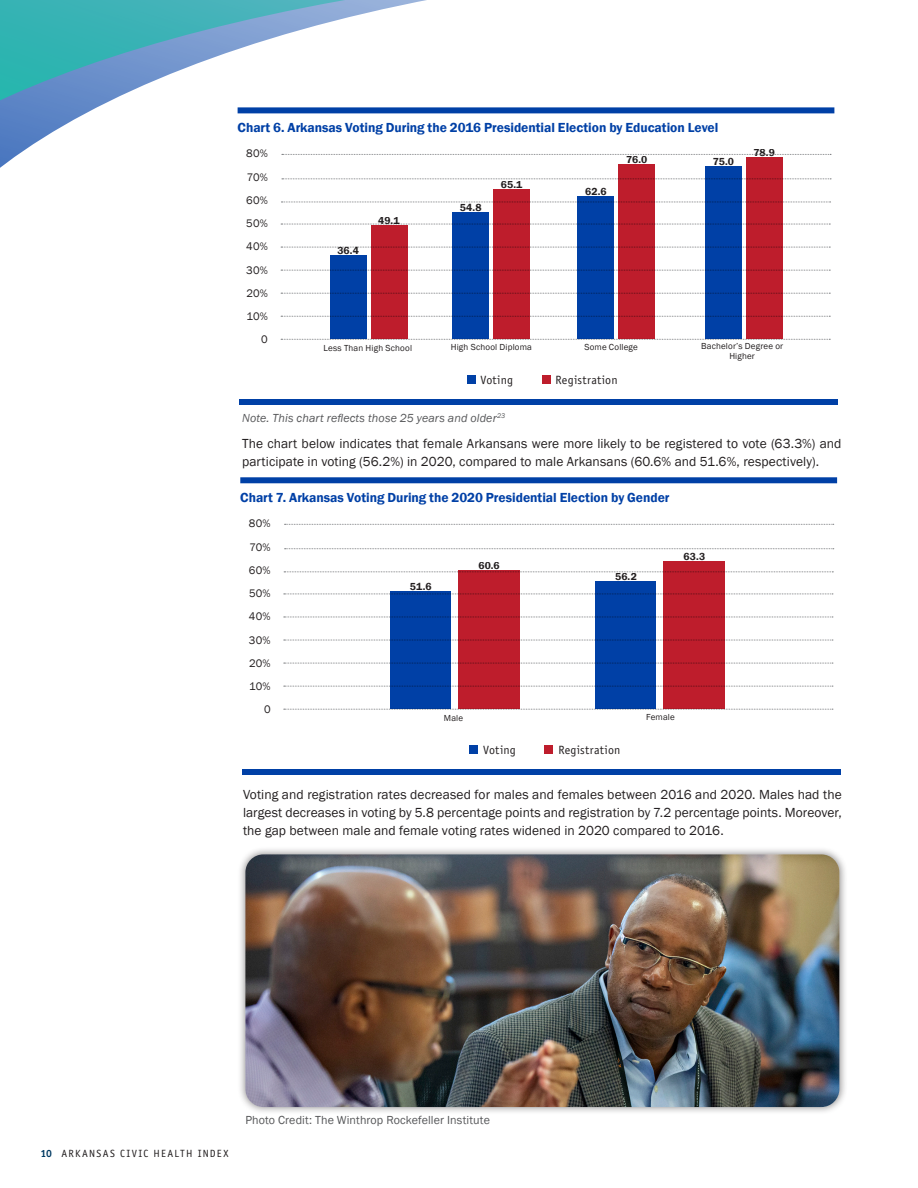
<style>
.page{position:relative;width:918px;height:1188px;background:#fff}
.page>*{position:absolute;margin:0;border:0;box-sizing:border-box;transform-origin:0 0}
.Body{font:13.5px/18px "Franklin Gothic";letter-spacing:.005em;color:#231f20}
.CHART_1_Title{font:600 13.5px "Franklin Gothic";letter-spacing:-.005em;color:#0040a6}
.Body-2{font:italic 12px "Franklin Gothic";letter-spacing:.01em;color:#57585a}
.Body-3{font:12px "Franklin Gothic";letter-spacing:.01em;color:#57585a}
.CHART_Body_2{font:12px "Officina Sans Std";letter-spacing:.015em;color:#231f20}
.CHART_Key_Demos{font:11.25px "Franklin Gothic";letter-spacing:.01em;color:#231f20}
.t1{font:600 10.5px "Franklin Gothic";letter-spacing:.01em;color:#231f20}
.t2{font:10.5px "Officina Sans Std";letter-spacing:.12em;color:#231f20}
.CHART_Key_Demos-2{font:9px/10.5px "Franklin Gothic";letter-spacing:.02em;color:#231f20;text-align:center}
.s1{font-weight:700;color:#003a62}
</style>
<div class="page">
<svg style="left:0;top:0;width:835px;height:180px"></svg>
<div style="left:237px;top:846px;width:611px;height:269px;background:#231f20;opacity:.55"></div>
<img style="left:245px;top:854px;width:594px;height:253px">
<svg style="left:281px;top:224px;width:549px;height:1px"></svg>
<svg style="left:281px;top:247px;width:549px;height:1px"></svg>
<svg style="left:281px;top:270px;width:549px;height:1px"></svg>
<svg style="left:281px;top:316px;width:549px;height:1px"></svg>
<svg style="left:281px;top:293px;width:549px;height:1px"></svg>
<svg style="left:281px;top:339px;width:549px;height:1px"></svg>
<div style="left:240px;top:399px;width:598px;height:6px;background:#0040a6"></div>
<svg style="left:281px;top:202px;width:550px;height:1px"></svg>
<svg style="left:282px;top:178px;width:549px;height:1px"></svg>
<div style="left:330px;top:255px;width:36px;height:84px;background:#0040a6"></div>
<div style="left:578px;top:196px;width:36px;height:143px;background:#0040a6"></div>
<div style="left:705px;top:166px;width:36px;height:173px;background:#0040a6"></div>
<div style="left:371px;top:226px;width:36px;height:113px;background:#be1d2c"></div>
<div style="left:618px;top:165px;width:37px;height:174px;background:#be1d2c"></div>
<div style="left:746px;top:158px;width:37px;height:181px;background:#be1d2c"></div>
<div style="left:453px;top:212px;width:36px;height:127px;background:#0040a6"></div>
<div style="left:493px;top:190px;width:37px;height:149px;background:#be1d2c"></div>
<svg style="left:282px;top:154px;width:549px;height:1px"></svg>
<div style="left:467px;top:375px;width:8px;height:9px;background:#0040a6"></div>
<div style="left:542px;top:375px;width:8px;height:9px;background:#be1d2c"></div>
<div style="left:238px;top:107px;width:596px;height:6px;background:#0040a6"></div>
<svg style="left:284px;top:594px;width:549px;height:1px"></svg>
<svg style="left:284px;top:617px;width:549px;height:1px"></svg>
<svg style="left:284px;top:640px;width:549px;height:1px"></svg>
<svg style="left:284px;top:686px;width:549px;height:1px"></svg>
<svg style="left:284px;top:663px;width:549px;height:1px"></svg>
<svg style="left:284px;top:709px;width:549px;height:1px"></svg>
<div style="left:243px;top:769px;width:598px;height:6px;background:#0040a6"></div>
<svg style="left:284px;top:571px;width:549px;height:1px"></svg>
<svg style="left:285px;top:548px;width:549px;height:1px"></svg>
<div style="left:390px;top:591px;width:61px;height:118px;background:#0040a6"></div>
<div style="left:458px;top:571px;width:62px;height:138px;background:#be1d2c"></div>
<div style="left:596px;top:582px;width:60px;height:127px;background:#0040a6"></div>
<div style="left:664px;top:561px;width:61px;height:148px;background:#be1d2c"></div>
<svg style="left:285px;top:524px;width:549px;height:1px"></svg>
<div style="left:469px;top:745px;width:9px;height:9px;background:#0040a6"></div>
<div style="left:545px;top:745px;width:8px;height:9px;background:#be1d2c"></div>
<div style="left:240px;top:477px;width:597px;height:6px;background:#0040a6"></div>
<p class="CHART_1_Title" style="left:238px;top:119px;width:482px">Chart 6. Arkansas Voting During the 2016 Presidential Election by Education Level</p>
<p class="CHART_Key_Demos" style="left:246px;top:147px;width:23px">80%</p>
<p class="CHART_Key_Demos" style="left:247px;top:170px;width:23px">70%</p>
<p class="CHART_Key_Demos" style="left:246px;top:193px;width:23px">60%</p>
<p class="CHART_Key_Demos" style="left:246px;top:216px;width:23px">50%</p>
<p class="CHART_Key_Demos" style="left:246px;top:240px;width:23px">40%</p>
<p class="CHART_Key_Demos" style="left:246px;top:263px;width:23px">30%</p>
<p class="CHART_Key_Demos" style="left:246px;top:286px;width:23px">20%</p>
<p class="CHART_Key_Demos" style="left:247px;top:309px;width:23px">10%</p>
<p class="CHART_Key_Demos" style="left:261px;top:333px;width:8px">0</p>
<p class="t1" style="left:337px;top:244px;width:23px">36.4</p>
<p class="t1" style="left:378px;top:214px;width:23px">49.1</p>
<p class="t1" style="left:460px;top:201px;width:23px">54.8</p>
<p class="t1" style="left:501px;top:178px;width:23px">65.1</p>
<p class="t1" style="left:585px;top:185px;width:23px">62.6</p>
<p class="t1" style="left:626px;top:153px;width:23px">76.0</p>
<p class="t1" style="left:713px;top:155px;width:23px">75.0</p>
<p class="t1" style="left:753px;top:146px;width:23px">78.9</p>
<p class="CHART_Key_Demos-2" style="left:323px;top:343px;width:90px">Less Than High School</p>
<p class="CHART_Key_Demos-2" style="left:451px;top:342px;width:83px">High School Diploma</p>
<p class="CHART_Key_Demos-2" style="left:584px;top:342px;width:55px">Some College</p>
<p class="CHART_Key_Demos-2" style="left:701px;top:340px;width:83px">Bachelor’s Degree or<br>Higher</p>
<p class="CHART_Body_2" style="left:480px;top:373px;width:34px">Voting</p>
<p class="CHART_Body_2" style="left:556px;top:373px;width:64px">Registration</p>
<p class="Body-2" style="left:242px;top:410px;width:265px">Note. This chart reflects those 25 years and older<sup>23</sup></p>
<p class="Body" style="left:242px;top:435px;width:601px">The chart below indicates that female Arkansans were more likely to be registered to vote (63.3%) and participate in voting (56.2%) in 2020, compared to male Arkansans (60.6% and 51.6%, respectively).</p>
<p class="CHART_1_Title" style="left:240px;top:489px;width:431px">Chart 7. Arkansas Voting During the 2020 Presidential Election by Gender</p>
<p class="CHART_Key_Demos" style="left:249px;top:517px;width:23px">80%</p>
<p class="CHART_Key_Demos" style="left:249px;top:540px;width:23px">70%</p>
<p class="CHART_Key_Demos" style="left:249px;top:563px;width:23px">60%</p>
<p class="CHART_Key_Demos" style="left:249px;top:586px;width:23px">50%</p>
<p class="CHART_Key_Demos" style="left:249px;top:610px;width:23px">40%</p>
<p class="CHART_Key_Demos" style="left:249px;top:633px;width:23px">30%</p>
<p class="CHART_Key_Demos" style="left:249px;top:656px;width:23px">20%</p>
<p class="CHART_Key_Demos" style="left:249px;top:679px;width:23px">10%</p>
<p class="CHART_Key_Demos" style="left:264px;top:703px;width:8px">0</p>
<p class="t1" style="left:410px;top:580px;width:23px">51.6</p>
<p class="t1" style="left:478px;top:559px;width:23px">60.6</p>
<p class="t1" style="left:615px;top:570px;width:23px">56.2</p>
<p class="CHART_Key_Demos-2" style="left:444px;top:713px;width:21px">Male</p>
<p class="CHART_Key_Demos-2" style="left:646px;top:712px;width:30px">Female</p>
<p class="t1" style="left:684px;top:550px;width:23px">63.3</p>
<p class="CHART_Body_2" style="left:483px;top:742px;width:34px">Voting</p>
<p class="CHART_Body_2" style="left:558px;top:742px;width:64px">Registration</p>
<p class="Body" style="left:243px;top:786px;width:600px;text-align:justify">Voting and registration rates decreased for males and females between 2016 and 2020. Males had the largest decreases in voting by 5.8 percentage points and registration by 7.2 percentage points. Moreover, the gap between male and female voting rates widened in 2020 compared to 2016.</p>
<p class="t2" style="left:40px;top:1147px;width:189px"><span class="s1">10</span> ARKANSAS CIVIC HEALTH INDEX</p>
<p class="Body-3" style="left:245px;top:1112px;width:246px">Photo Credit: The Winthrop Rockefeller Institute</p>
</div>
